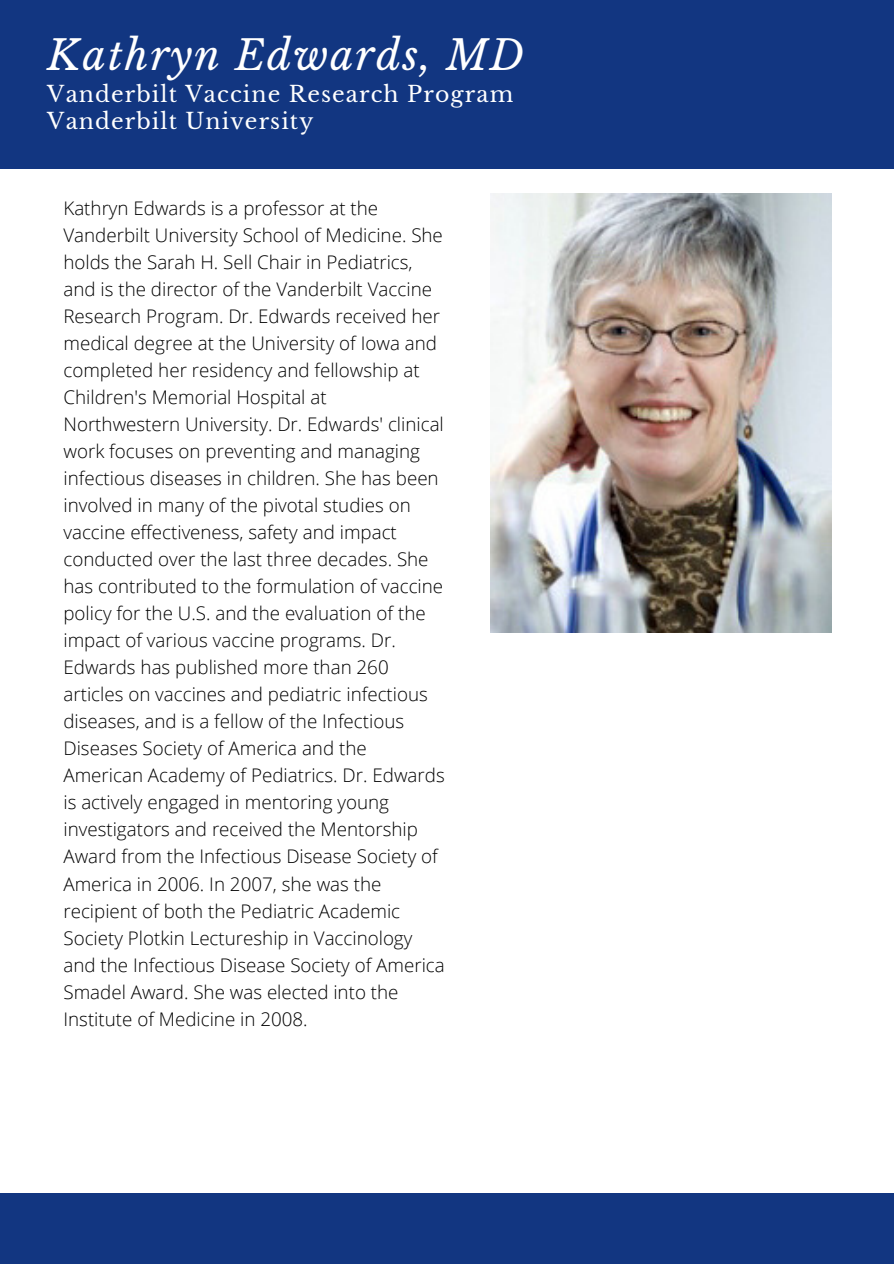
<style>
.page{position:relative;width:894px;height:1264px;background:#fff}
.page>*{position:absolute;margin:0;border:0;box-sizing:border-box;transform-origin:0 0}
.t1{font:italic 40.65px "Libre Baskerville";letter-spacing:.05em;color:#fff}
.t2{font:22.05px "Libre Baskerville";letter-spacing:.05em;color:#fff}
.t3{font:300 18.75px/27px "Open Sans";color:#000}
</style>
<div class="page">
<div style="left:0;top:0;width:893px;height:168px;background:#123681"></div>
<div style="left:0;top:1193px;width:893px;height:70px;background:#123681"></div>
<img style="left:490px;top:193px;width:341px;height:439px">
<p class="t1" style="left:47px;top:31px;width:478px">Kathryn Edwards, MD</p>
<p class="t2" style="left:47px;top:81px;width:467px">Vanderbilt Vaccine Research Program</p>
<p class="t2" style="left:47px;top:108px;width:267px">Vanderbilt University</p>
<p class="t3" style="left:63px;top:194px;width:383px">Kathryn Edwards is a professor at the Vanderbilt University School of Medicine. She holds the Sarah H. Sell Chair in Pediatrics, and is the director of the Vanderbilt Vaccine Research Program. Dr. Edwards received her medical degree at the University of Iowa and completed her residency and fellowship at Children's Memorial Hospital at Northwestern University. Dr. Edwards' clinical work focuses on preventing and managing infectious diseases in children. She has been involved in many of the pivotal studies on vaccine effectiveness, safety and impact conducted over the last three decades. She has contributed to the formulation of vaccine policy for the U.S. and the evaluation of the impact of various vaccine programs. Dr.<br>Edwards has published more than 260 articles on vaccines and pediatric infectious diseases, and is a fellow of the Infectious Diseases Society of America and the American Academy of Pediatrics. Dr. Edwards is actively engaged in mentoring young investigators and received the Mentorship Award from the Infectious Disease Society of America in 2006. In 2007, she was the recipient of both the Pediatric Academic Society Plotkin Lectureship in Vaccinology and the Infectious Disease Society of America Smadel Award. She was elected into the Institute of Medicine in 2008.</p>
</div>
